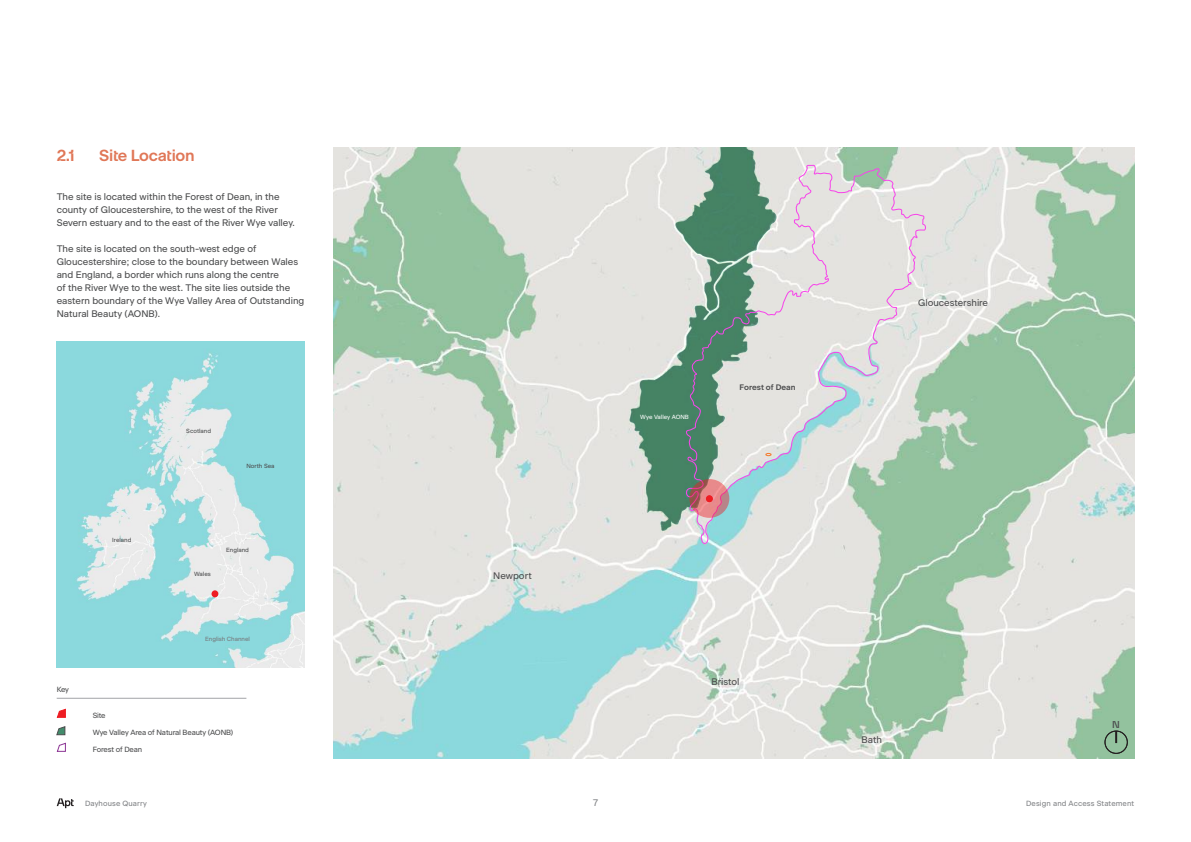
<style>
.page{position:relative;width:1191px;height:842px;background:#fff}
.page>*{position:absolute;margin:0;border:0;box-sizing:border-box;transform-origin:0 0}
.t1{font:600 16px "Apt Sans Headline";letter-spacing:-.02em;color:#e07757}
.t2{font:500 10px "Apt Sans Headline";color:#4b4c4d}
._4__Body_text{font:9.5px/13px "Apt Sans";color:#4b4c4d}
.t3{font:9.5px "Apt Sans";color:#808285}
._4__Body_text-2{font:600 8px "Apt Sans";color:#4b4c4d}
._9__Captions{font:7.5px "Apt Sans";letter-spacing:-.02em;color:#4b4c4d}
.t4{font:7.5px "Apt Sans";letter-spacing:.015em;color:#808285}
._4_1_Key{font:7.5px "Apt Sans";color:#4b4c4d}
._4__Body_text-3{font:6px "Apt Sans";color:#4b4c4d}
._4__Body_text-4{font:6px "Apt Sans";color:#76787b}
._4__Body_text-5{font:6px "Apt Sans";color:#fff}
</style>
<div class="page">
<svg style="left:57px;top:798px;width:17px;height:10px"></svg>
<img style="left:333px;top:148px;width:801px;height:611px">
<svg style="left:685px;top:164px;width:242px;height:381px;background:#d7dcd8"></svg>
<hr style="left:57px;top:698px;width:189px;height:1px;background:#a3a4a8">
<svg style="left:56px;top:708px;width:10px;height:10px"></svg>
<svg style="left:57px;top:726px;width:8px;height:9px"></svg>
<svg style="left:56px;top:742px;width:10px;height:10px"></svg>
<img style="left:57px;top:342px;width:248px;height:326px">
<div style="left:211px;top:590px;width:7px;height:7px;background:#ee1d23;border-radius:50%"></div>
<svg style="left:629px;top:148px;width:147px;height:383px;background:#a4baae"></svg>
<div style="left:1104px;top:731px;width:23px;height:23px;border:1px solid #231f20;border-radius:50%"></div>
<div style="left:1104px;top:730px;width:23px;height:24px;border:1px solid #231f20;border-radius:50%"></div>
<svg style="left:1115px;top:732px;width:2px;height:10px"></svg>
<p class="t1" style="left:57px;top:143px;width:19px">2.1</p>
<p class="t1" style="left:99px;top:143px;width:97px">Site Location</p>
<p class="_4__Body_text" style="left:57px;top:189px;width:240px">The site is located within the Forest of Dean, in the county of Gloucestershire, to the west of the River<br>Severn estuary and to the east of the River Wye valley.</p>
<p class="_4__Body_text" style="left:57px;top:241px;width:249px">The site is located on the south-west edge of Gloucestershire; close to the boundary between Wales and England, a border which runs along the centre<br>of the River Wye to the west. The site lies outside the eastern boundary of the Wye Valley Area of Outstanding Natural Beauty (AONB).</p>
<p class="_4__Body_text-3" style="left:186px;top:427px;width:26px">Scotland</p>
<p class="_4__Body_text-3" style="left:246px;top:461px;width:30px">North Sea</p>
<p class="_4__Body_text-3" style="left:112px;top:536px;width:21px">Ireland</p>
<p class="_4__Body_text-3" style="left:194px;top:569px;width:18px">Wales</p>
<p class="_4__Body_text-3" style="left:226px;top:545px;width:24px">England</p>
<p class="_4_1_Key" style="left:57px;top:684px;width:14px">Key</p>
<p class="_4__Body_text-4" style="left:205px;top:634px;width:46px">English Channel</p>
<p class="_9__Captions" style="left:93px;top:709px;width:14px">Site</p>
<p class="_9__Captions" style="left:93px;top:726px;width:142px">Wye Valley Area of Natural Beauty (AONB)</p>
<p class="_9__Captions" style="left:93px;top:743px;width:51px">Forest of Dean</p>
<p class="_4__Body_text" style="left:493px;top:568px;width:40px">Newport</p>
<p class="_4__Body_text-5" style="left:640px;top:412px;width:50px">Wye Valley AONB</p>
<p class="_4__Body_text-2" style="left:739px;top:381px;width:58px">Forest of Dean</p>
<p class="_4__Body_text" style="left:918px;top:296px;width:72px">Gloucestershire</p>
<p class="_4__Body_text" style="left:711px;top:675px;width:30px">Bristol</p>
<p class="_4__Body_text" style="left:861px;top:732px;width:22px">Bath</p>
<p class="t2" style="left:1112px;top:717px;width:9px">N</p>
<p class="t4" style="left:85px;top:798px;width:63px">Dayhouse Quarry</p>
<p class="t3" style="left:593px;top:795px;width:6px">7</p>
<p class="t4" style="left:1026px;top:798px;width:110px">Design and Access Statement</p>
</div>
